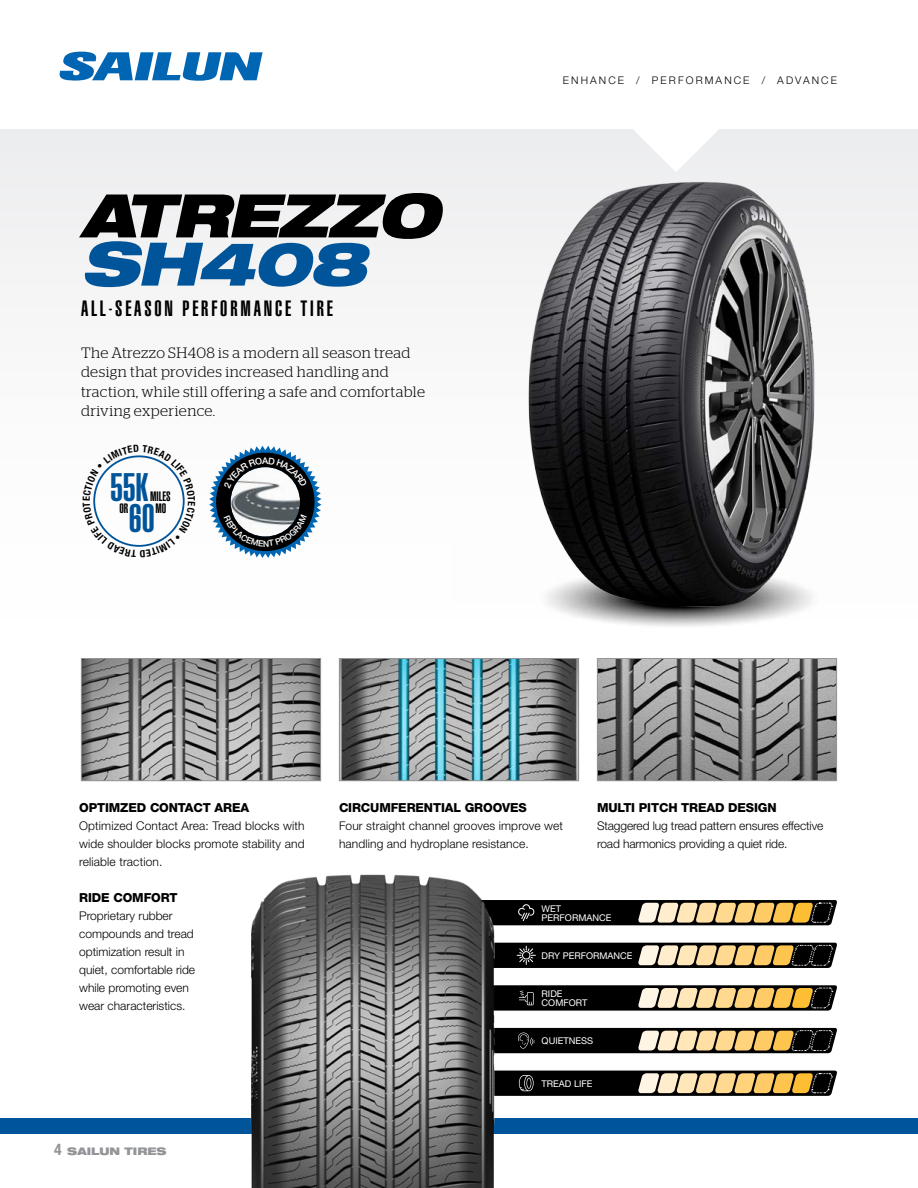
<style>
.page{position:relative;width:918px;height:1188px;background:#fff}
.page>*{position:absolute;margin:0;border:0;box-sizing:border-box;transform-origin:0 0}
.t1{font:italic 900 expanded 60.15px "Helvetica Neue LT Std";letter-spacing:-.02em;color:#000}
.t2{font:italic 900 expanded 60.15px "Helvetica Neue LT Std";color:#00549a}
.t3{font:39.15px/30.6px "Helvetica LT Std Ultra Comp";color:#00549a;text-align:center}
.t4{font:21.75px "Helvetica LT Std Ultra Comp";letter-spacing:.13em;color:#000}
.t5{font:300 15px/19.5px "Stag";letter-spacing:.03em;color:#000}
.t6{font:13.5px "Helvetica LT Std Ultra Comp";color:#000}
.t7{font:800 12.45px "Helvetica Neue LT Std";letter-spacing:-.01em;color:#000}
.t8{font:300 12px/18px "Helvetica Neue LT Std";color:#000}
.t9{font:300 10.5px "Helvetica Neue LT Std";letter-spacing:.2em;color:#000}
.t10{font:900 expanded 10.5px "Helvetica Neue LT Std";color:#939598}
.t11{font:9.3px/9px "Helvetica Neue LT Std";color:#fff}
.t12{font:500 9.15px "Helvetica Neue LT Std";color:#fff}
.s1{font-weight:700;font-stretch:condensed;font-size:15.75px}
</style>
<div class="page">
<div style="left:0;top:129px;width:918px;height:520px;background:#f8f8f9"></div>
<svg style="left:631px;top:129px;width:90px;height:19px"></svg>
<div style="left:0;top:1118px;width:918px;height:15px;background:#00549a"></div>
<svg style="left:59px;top:52px;width:204px;height:29px"></svg>
<img style="left:83px;top:660px;width:236px;height:119px">
<div style="left:81px;top:658px;width:240px;height:123px;border:1px solid #939598"></div>
<img style="left:341px;top:660px;width:236px;height:119px">
<div style="left:339px;top:658px;width:240px;height:123px;border:1px solid #939598"></div>
<img style="left:599px;top:660px;width:236px;height:119px">
<div style="left:597px;top:658px;width:240px;height:123px;border:1px solid #939598"></div>
<svg style="left:530px;top:900px;width:307px;height:25px;background:#65573a"></svg>
<svg style="left:530px;top:943px;width:307px;height:25px;background:#5c503a"></svg>
<svg style="left:530px;top:985px;width:307px;height:26px;background:#685a3f"></svg>
<svg style="left:530px;top:1028px;width:307px;height:25px;background:#5b4f39"></svg>
<svg style="left:530px;top:1071px;width:307px;height:25px;background:#67583c"></svg>
<img style="left:563px;top:610px;width:233px;height:15px">
<img style="left:528px;top:181px;width:287px;height:429px">
<img style="left:209px;top:874px;width:321px;height:314px">
<svg style="left:93px;top:455px;width:92px;height:92px"></svg>
<svg style="left:209px;top:446px;width:112px;height:112px"></svg>
<h1 class="t1" style="left:81px;top:177px;width:360px">ATREZZO</h1>
<h1 class="t2" style="left:81px;top:225px;width:287px">SH408</h1>
<h3 class="t4" style="left:81px;top:295px;width:253px">ALL-SEASON PERFORMANCE TIRE</h3>
<p class="t5" style="left:81px;top:342px;width:345px">The Atrezzo SH408 is a modern all season tread design that provides increased handling and traction, while still offering a safe and comfortable driving experience.</p>
<h2 class="t3" style="left:110px;top:473px;width:46px">55K<br>60</h2>
<p class="t6" style="left:150px;top:489px;width:22px">MILES</p>
<p class="t6" style="left:119px;top:501px;width:10px">0R</p>
<p class="t6" style="left:155px;top:501px;width:12px">MO</p>
<p class="t12" style="left:262px;top:455px;width:8px">A</p>
<p class="t9" style="left:563px;top:74px;width:62px">Enhance</p>
<p class="t9" style="left:636px;top:74px;width:114px">/ Performance</p>
<p class="t9" style="left:762px;top:74px;width:76px">/ Advance</p>
<p class="t7" style="left:79px;top:800px;width:171px">OPTIMZED CONTACT AREA</p>
<p class="t8" style="left:79px;top:816px;width:227px;text-align:justify">Optimized Contact Area: Tread blocks with wide shoulder blocks promote stability and reliable traction.</p>
<p class="t7" style="left:339px;top:800px;width:189px">CIRCUMFERENTIAL GROOVES</p>
<p class="t8" style="left:339px;top:816px;width:226px">Four straight channel grooves improve wet handling and hydroplane resistance.</p>
<p class="t7" style="left:597px;top:800px;width:181px">MULTI PITCH TREAD DESIGN</p>
<p class="t8" style="left:597px;top:816px;width:228px">Staggered lug tread pattern ensures effective road harmonics providing a quiet ride.</p>
<p class="t7" style="left:79px;top:890px;width:100px">RIDE COMFORT</p>
<p class="t8" style="left:79px;top:906px;width:118px">Proprietary rubber compounds and tread optimization result in quiet, comfortable ride while promoting even wear characteristics.</p>
<p class="t11" style="left:542px;top:904px;width:71px">WET<br>PERFORMANCE</p>
<p class="t11" style="left:542px;top:951px;width:93px">DRY PERFORMANCE</p>
<p class="t11" style="left:542px;top:989px;width:47px">RIDE<br>COMFORT</p>
<p class="t11" style="left:542px;top:1036px;width:20px">QUIETNE</p>
<p class="t11" style="left:581px;top:1036px;width:14px">SS</p>
<p class="t11" style="left:542px;top:1079px;width:7px">TREA</p>
<p class="t11" style="left:565px;top:1079px;width:20px">D LIFE</p>
<p class="t10" style="left:54px;top:1144px;width:114px"><span class="s1">4</span> SAILUN TIRES</p>
</div>
